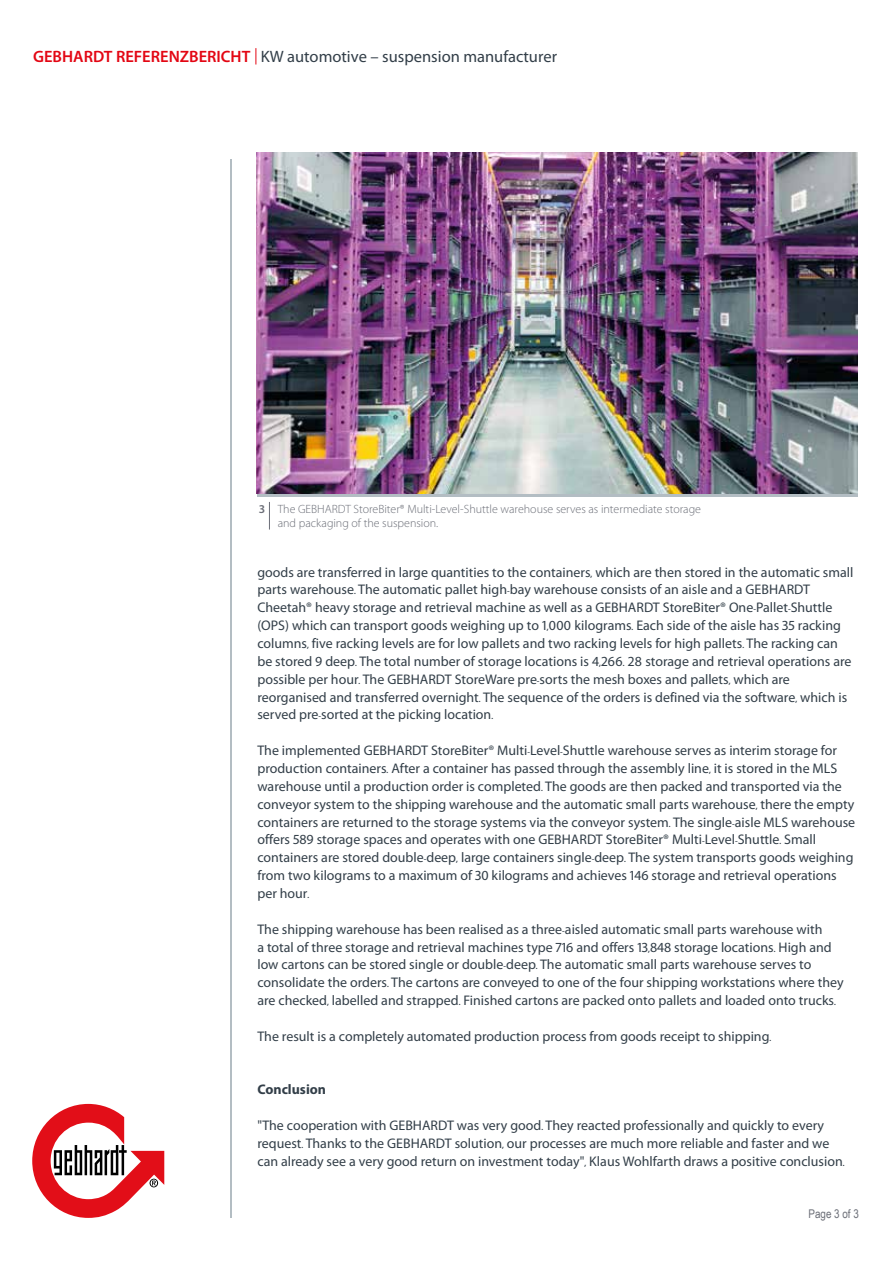
<style>
.page{position:relative;width:893px;height:1263px;background:#fff}
.page>*{position:absolute;margin:0;border:0;box-sizing:border-box;transform-origin:0 0}
.t1{font:16.5px "Myriad Pro";color:#323e48}
.t2{font:13.95px/17.9px "Myriad Pro";color:#323e48}
.t3{font:700 13.95px "Myriad Pro";color:#323e48}
.t4{font:300 12px/14.4px "Myriad Pro";color:#6b6e77}
.t5{font:12px "Arial Narrow";color:#6b6e77}
.s1{font-weight:600;color:#e30613}
.s2{font-weight:600}
</style>
<div class="page">
<svg style="left:32px;top:1104px;width:132px;height:114px"></svg>
<hr style="left:230px;top:159px;width:2px;height:1058px;background:#b3bdc3">
<svg style="left:256px;top:48px;width:1px;height:17px"></svg>
<svg style="left:269px;top:502px;width:1px;height:27px"></svg>
<hr style="left:257px;top:494px;width:601px;height:2px;background:#b3bdc3">
<img style="left:257px;top:153px;width:601px;height:341px">
<p class="t1" style="left:33px;top:46px;width:525px"><span class="s1">GEBHARDT REFERENZBERICHT</span> KW automotive – suspension manufacturer</p>
<p class="t4" style="left:278px;top:502px;width:425px;text-indent:-19px"><span class="s2">3</span> The GEBHARDT StoreBiter® Multi-Level-Shuttle warehouse serves as intermediate storage and packaging of the suspension.</p>
<p class="t2" style="left:257px;top:563px;width:597px">goods are transferred in large quantities to the containers, which are then stored in the automatic small parts warehouse. The automatic pallet high-bay warehouse consists of an aisle and a GEBHARDT Cheetah® heavy storage and retrieval machine as well as a GEBHARDT StoreBiter® One-Pallet-Shuttle (OPS) which can transport goods weighing up to 1,000 kilograms. Each side of the aisle has 35 racking columns, five racking levels are for low pallets and two racking levels for high pallets. The racking can be stored 9 deep. The total number of storage locations is 4,266. 28 storage and retrieval operations are possible per hour. The GEBHARDT StoreWare pre-sorts the mesh boxes and pallets, which are reorganised and transferred overnight. The sequence of the orders is defined via the software, which is served pre-sorted at the picking location.</p>
<p class="t2" style="left:257px;top:741px;width:599px">The implemented GEBHARDT StoreBiter® Multi-Level-Shuttle warehouse serves as interim storage for production containers. After a container has passed through the assembly line, it is stored in the MLS warehouse until a production order is completed. The goods are then packed and transported via the conveyor system to the shipping warehouse and the automatic small parts warehouse, there the empty containers are returned to the storage systems via the conveyor system. The single-aisle MLS warehouse offers 589 storage spaces and operates with one GEBHARDT StoreBiter® Multi-Level-Shuttle. Small containers are stored double-deep, large containers single-deep. The system transports goods weighing from two kilograms to a maximum of 30 kilograms and achieves 146 storage and retrieval operations per hour.</p>
<p class="t2" style="left:257px;top:920px;width:588px">The shipping warehouse has been realised as a three-aisled automatic small parts warehouse with<br>a total of three storage and retrieval machines type 716 and offers 13,848 storage locations. High and low cartons can be stored single or double-deep. The automatic small parts warehouse serves to consolidate the orders. The cartons are conveyed to one of the four shipping workstations where they are checked, labelled and strapped. Finished cartons are packed onto pallets and loaded onto trucks.</p>
<p class="t2" style="left:257px;top:1027px;width:515px">The result is a completely automated production process from goods receipt to shipping.</p>
<p class="t3" style="left:257px;top:1080px;width:70px">Conclusion</p>
<p class="t2" style="left:257px;top:1116px;width:589px">"The cooperation with GEBHARDT was very good. They reacted professionally and quickly to every request. Thanks to the GEBHARDT solution, our processes are much more reliable and faster and we can already see a very good return on investment today", Klaus Wohlfarth draws a positive conclusion.</p>
<p class="t5" style="left:809px;top:1204px;width:52px">Page 3 of 3</p>
</div>
